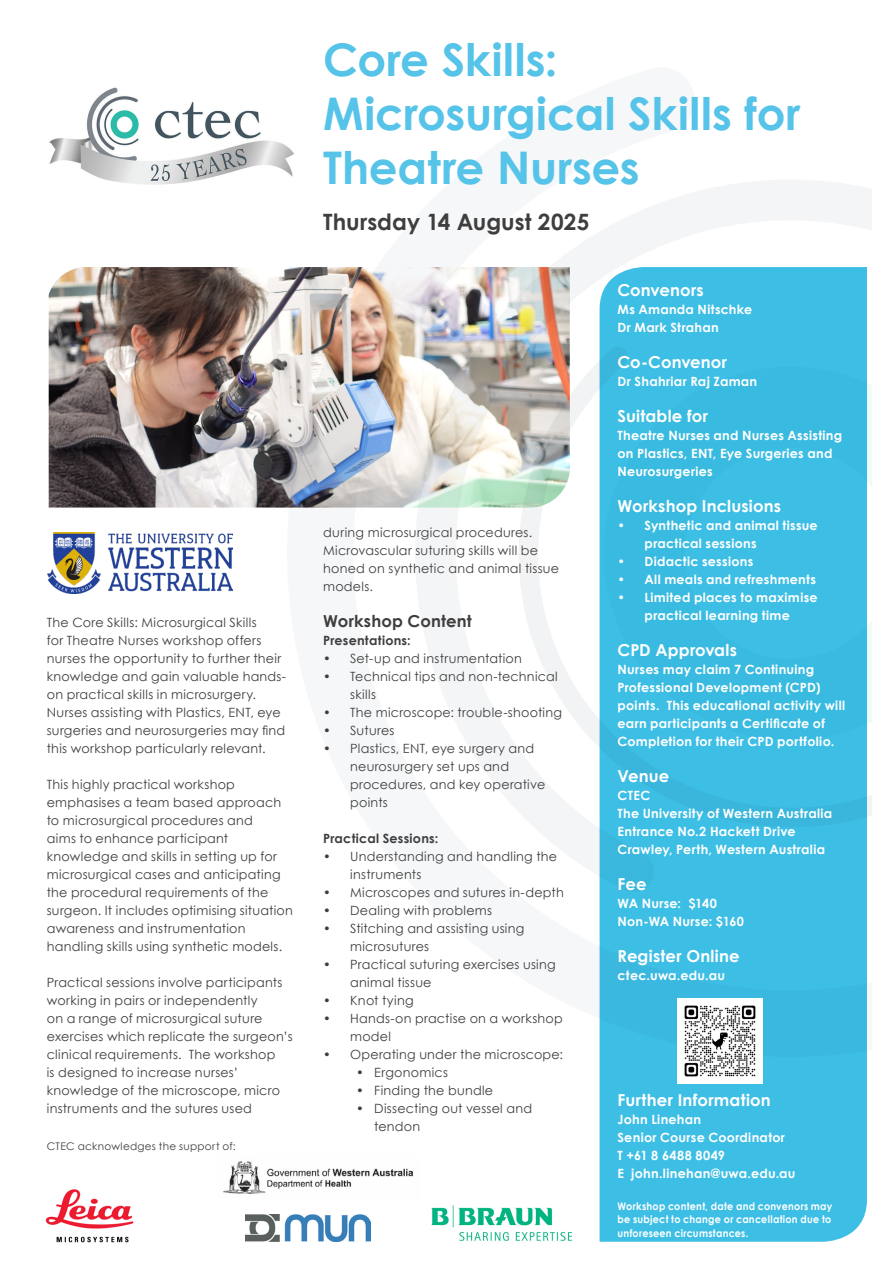
<style>
.page{position:relative;width:893px;height:1263px;background:#fff}
.page>*{position:absolute;margin:0;border:0;box-sizing:border-box;transform-origin:0 0}
.Head_1__Title__34pt{font:700 45px/54px "Century Gothic";color:#56c3e8}
.Head_2__Date__15pt{font:700 22.5px "Century Gothic";color:#3e3e3f}
.Body_copy_WHITE{font:700 16.5px "Century Gothic";letter-spacing:.005em;color:#fff}
.Subhead_1_WHITE___11pt_copy{font:700 16.5px "Century Gothic";letter-spacing:.015em;color:#fff}
.Body_copy{font:700 16.5px "Century Gothic";letter-spacing:.005em;color:#3e3e3f}
.Body_copy-2{font:12.75px/18px "Century Gothic";letter-spacing:.02em;color:#3e3e3f}
.Body_copy_WHITE-2{font:700 12.75px/18px "Century Gothic";letter-spacing:.02em;color:#fff}
.Body_copy-3{font:700 12.75px "Century Gothic";letter-spacing:.02em;color:#3e3e3f}
.Body_copy_WHITE-3{font:700 10.5px/13.5px "Century Gothic";letter-spacing:.025em;color:#fff;text-align:justify;scale:.92 1}
.Body_copy-4{font:10.5px "Century Gothic";letter-spacing:.025em;color:#3e3e3f}
</style>
<div class="page">
<svg style="left:249px;top:180px;width:623px;height:894px"></svg>
<img style="left:48px;top:533px;width:185px;height:61px">
<img style="left:49px;top:87px;width:246px;height:102px">
<div style="left:600px;top:267px;width:267px;height:975px;background:#3dbee5"></div>
<img style="left:677px;top:999px;width:85px;height:85px">
<img style="left:223px;top:1161px;width:191px;height:33px">
<img style="left:49px;top:267px;width:521px;height:240px">
<img style="left:432px;top:1205px;width:139px;height:36px">
<img style="left:246px;top:1215px;width:125px;height:27px">
<img style="left:45px;top:1189px;width:89px;height:54px">
<p class="Body_copy-2" style="left:47px;top:613px;width:241px">The Core Skills: Microsurgical Skills<br>for Theatre Nurses workshop offers nurses the opportunity to further their knowledge and gain valuable hands&shy;on practical skills in microsurgery.<br>Nurses assisting with Plastics, ENT, eye surgeries and neurosurgeries may find this workshop particularly relevant.</p>
<p class="Body_copy-2" style="left:47px;top:775px;width:248px">This highly practical workshop emphasises a team based approach to microsurgical procedures and<br>aims to enhance participant knowledge and skills in setting up for microsurgical cases and anticipating the procedural requirements of the surgeon. It includes optimising situation awareness and instrumentation handling skills using synthetic models.</p>
<p class="Body_copy-2" style="left:47px;top:973px;width:247px">Practical sessions involve participants working in pairs or independently<br>on a range of microsurgical suture exercises which replicate the surgeon’s clinical requirements. The workshop<br>is designed to increase nurses’ knowledge of the microscope, micro instruments and the sutures used</p>
<p class="Body_copy-4" style="left:47px;top:1138px;width:191px">CTEC acknowledges the support of:</p>
<p class="Head_1__Title__34pt" style="left:323px;top:31px;width:479px">Core Skills:<br>Microsurgical Skills for<br>Theatre Nurses</p>
<p class="Head_2__Date__15pt" style="left:323px;top:205px;width:268px">Thursday 14 August 2025</p>
<p class="Body_copy-2" style="left:323px;top:523px;width:237px">during microsurgical procedures.<br>Microvascular suturing skills will be honed on synthetic and animal tissue models.</p>
<p class="Body_copy" style="left:323px;top:609px;width:150px">Workshop Content</p>
<p class="Body_copy-3" style="left:323px;top:631px;width:89px">Presentations:</p>
<p class="Body_copy-2" style="left:323px;top:649px;width:200px">• Set-up and instrumentation</p>
<p class="Body_copy-2" style="left:350px;top:667px;width:209px;text-indent:-27px">• Technical tips and non-technical skills</p>
<p class="Body_copy-2" style="left:323px;top:703px;width:240px">• The microscope: trouble-shooting</p>
<p class="Body_copy-2" style="left:323px;top:721px;width:73px">• Sutures</p>
<p class="Body_copy-2" style="left:350px;top:739px;width:197px;text-indent:-27px">• Plastics, ENT, eye surgery and neurosurgery set ups and procedures, and key operative points</p>
<p class="Body_copy-3" style="left:323px;top:829px;width:117px">Practical Sessions:</p>
<p class="Body_copy-2" style="left:350px;top:847px;width:209px;text-indent:-27px">• Understanding and handling the instruments</p>
<p class="Body_copy-2" style="left:323px;top:883px;width:242px">• Microscopes and sutures in-depth</p>
<p class="Body_copy-2" style="left:323px;top:901px;width:170px">• Dealing with problems</p>
<p class="Body_copy-2" style="left:350px;top:919px;width:176px;text-indent:-27px">• Stitching and assisting using microsutures</p>
<p class="Body_copy-2" style="left:350px;top:955px;width:207px;text-indent:-27px">• Practical suturing exercises using animal tissue</p>
<p class="Body_copy-2" style="left:323px;top:991px;width:92px">• Knot tying</p>
<p class="Body_copy-2" style="left:350px;top:1009px;width:214px;text-indent:-27px">• Hands-on practise on a workshop model</p>
<p class="Body_copy-2" style="left:323px;top:1045px;width:241px">• Operating under the microscope:</p>
<p class="Body_copy-2" style="left:356px;top:1063px;width:93px">• Ergonomics</p>
<p class="Body_copy-2" style="left:356px;top:1081px;width:139px">• Finding the bundle</p>
<p class="Body_copy-2" style="left:374px;top:1099px;width:159px;text-indent:-18px">• Dissecting out vessel and tendon</p>
<p class="Body_copy_WHITE" style="left:617px;top:278px;width:88px">Convenors</p>
<p class="Body_copy_WHITE-2" style="left:617px;top:300px;width:136px">Ms Amanda Nitschke<br>Dr Mark Strahan</p>
<p class="Body_copy_WHITE" style="left:617px;top:350px;width:111px">Co-Convenor</p>
<p class="Body_copy_WHITE-2" style="left:617px;top:372px;width:141px">Dr Shahriar Raj Zaman</p>
<p class="Body_copy_WHITE" style="left:617px;top:404px;width:92px">Suitable for</p>
<p class="Body_copy_WHITE-2" style="left:617px;top:426px;width:226px">Theatre Nurses and Nurses Assisting on Plastics, ENT, Eye Surgeries and<br>Neurosurgeries</p>
<p class="Body_copy_WHITE" style="left:617px;top:494px;width:165px">Workshop Inclusions</p>
<p class="Body_copy_WHITE-2" style="left:644px;top:516px;width:175px;text-indent:-27px">• Synthetic and animal tissue practical sessions</p>
<p class="Body_copy_WHITE-2" style="left:617px;top:552px;width:137px">• Didactic sessions</p>
<p class="Body_copy_WHITE-2" style="left:617px;top:570px;width:200px">• All meals and refreshments</p>
<p class="Body_copy_WHITE-2" style="left:617px;top:588px;width:202px;text-align:center">• Limited places to maximise practical learning time</p>
<p class="Subhead_1_WHITE___11pt_copy" style="left:617px;top:638px;width:121px">CPD Approvals</p>
<p class="Body_copy_WHITE-2" style="left:617px;top:660px;width:229px">Nurses may claim 7 Continuing Professional Development (CPD) points. This educational activity will earn participants a Certificate of Completion for their CPD portfolio.</p>
<p class="Body_copy_WHITE" style="left:617px;top:764px;width:53px">Venue</p>
<p class="Body_copy_WHITE-2" style="left:617px;top:786px;width:216px">CTEC<br>The University of Western Australia</p>
<p class="Body_copy_WHITE-2" style="left:617px;top:822px;width:180px">Entrance No.2 Hackett Drive</p>
<p class="Body_copy_WHITE-2" style="left:617px;top:840px;width:209px">Crawley, Perth, Western Australia</p>
<p class="Subhead_1_WHITE___11pt_copy" style="left:617px;top:872px;width:31px">Fee</p>
<p class="Body_copy_WHITE-2" style="left:617px;top:894px;width:128px">WA Nurse: $140<br>Non-WA Nurse: $160</p>
<p class="Subhead_1_WHITE___11pt_copy" style="left:617px;top:944px;width:124px">Register Online</p>
<p class="Body_copy_WHITE-2" style="left:617px;top:966px;width:109px">ctec.uwa.edu.au</p>
<p class="Subhead_1_WHITE___11pt_copy" style="left:617px;top:1088px;width:155px">Further Information</p>
<p class="Body_copy_WHITE-2" style="left:617px;top:1110px;width:85px">John Linehan</p>
<p class="Body_copy_WHITE-2" style="left:617px;top:1128px;width:169px">Senior Course Coordinator</p>
<p class="Body_copy_WHITE-2" style="left:617px;top:1146px;width:180px">T +61 8 6488 8049<br>E john.linehan@uwa.edu.au</p>
<p class="Body_copy_WHITE-3" style="left:617px;top:1199px;width:235px">Workshop content, date and convenors may be subject to change or cancellation due to unforeseen circumstances.</p>
</div>
